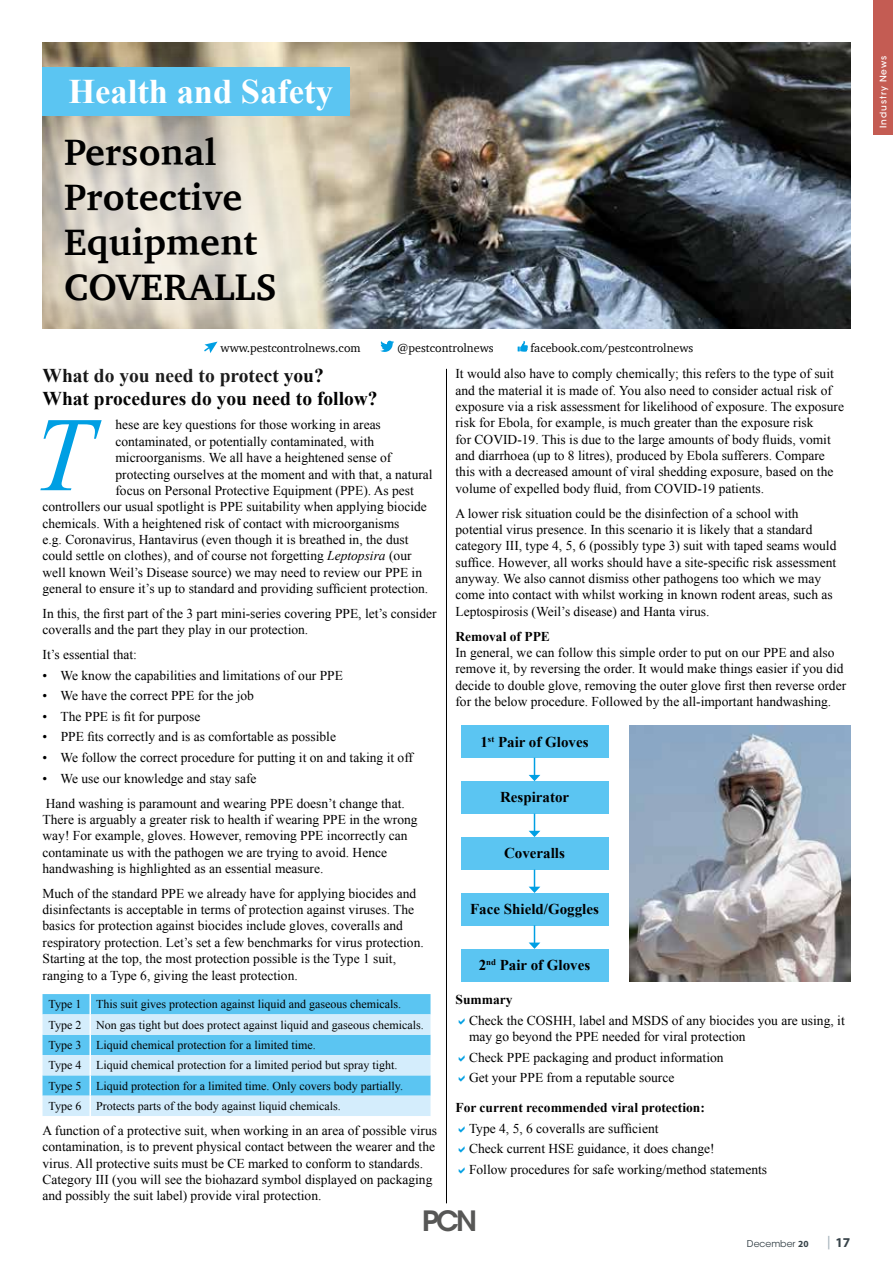
<style>
.page{position:relative;width:893px;height:1263px;background:#fff}
.page>*{position:absolute;margin:0;border:0;box-sizing:border-box;transform-origin:0 0}
.t1{font:italic 105.75px "Times New Roman";color:#009fe3}
.t2{font:700 37.65px/45.2px "Charter";letter-spacing:.01em;color:#000}
.t3{font:700 34.5px "Times New Roman";color:#fff}
.t4{font:600 27.75px "ITC Avant Garde Std";color:#575756}
.t5{font:700 19.5px/22.5px "Times New Roman";color:#000}
.t6{font:700 15px "Times New Roman";color:#000}
.t7{font:13.5px/16.4px "Times New Roman";color:#000}
.t8{font:700 13.5px "Times New Roman";color:#000}
.t9{font:700 13.5px "Myriad Pro";color:#364248}
.t10{font:12px/20.2px "Times New Roman";color:#000}
.t11{font:12px "Charter";color:#000}
.t12{font:9.3px "ITC Avant Garde Std";color:#364248}
.t13{font:500 9px "ITC Avant Garde Std";letter-spacing:.1em;color:#fff}
.s1{font-style:italic}
.s2{font-family:"Myriad Pro";font-weight:700}
.s3{font-family:"ITC Avant Garde Std";font-weight:400;color:#a5b3bb}
</style>
<div class="page">
<svg style="left:43px;top:994px;width:387px;height:122px;background:#98d9f7"></svg>
<hr style="left:89px;top:994px;width:2px;height:20px;background:#fff">
<hr style="left:89px;top:1014px;width:2px;height:21px;background:#fff">
<hr style="left:89px;top:1035px;width:2px;height:20px;background:#fff">
<hr style="left:89px;top:1055px;width:2px;height:20px;background:#fff">
<hr style="left:89px;top:1075px;width:2px;height:21px;background:#fff">
<hr style="left:89px;top:1096px;width:2px;height:20px;background:#fff">
<hr style="left:446px;top:369px;width:1px;height:834px;background:#000">
<div style="left:873px;top:0;width:20px;height:134px;background:#c45c53"></div>
<img style="left:393px;top:43px;width:457px;height:285px">
<img style="left:629px;top:725px;width:221px;height:256px">
<div style="left:0;top:20px;width:393px;height:402px;background:#fff;opacity:.75"></div>
<div style="left:461px;top:725px;width:147px;height:33px;background:#5bc5f2"></div>
<div style="left:461px;top:781px;width:147px;height:32px;background:#5bc5f2"></div>
<div style="left:461px;top:837px;width:147px;height:32px;background:#5bc5f2"></div>
<div style="left:461px;top:893px;width:147px;height:32px;background:#5bc5f2"></div>
<div style="left:461px;top:949px;width:147px;height:32px;background:#5bc5f2"></div>
<svg style="left:529px;top:758px;width:11px;height:23px"></svg>
<svg style="left:529px;top:813px;width:11px;height:24px"></svg>
<svg style="left:529px;top:869px;width:11px;height:24px"></svg>
<svg style="left:529px;top:925px;width:11px;height:24px"></svg>
<svg style="left:204px;top:342px;width:14px;height:11px"></svg>
<svg style="left:380px;top:341px;width:14px;height:11px"></svg>
<svg style="left:518px;top:341px;width:10px;height:11px"></svg>
<div style="left:43px;top:67px;width:307px;height:49px;background:#5bc5f2"></div>
<h3 class="t3" style="left:68px;top:68px;width:266px">Health and Safety</h3>
<h2 class="t2" style="left:64px;top:129px;width:214px">Personal<br>Protective<br>Equipment<br>COVERALLS</h2>
<p class="t11" style="left:220px;top:337px;width:142px">www.pestcontrolnews.com</p>
<p class="t11" style="left:397px;top:337px;width:98px">@pestcontrolnews</p>
<p class="t11" style="left:530px;top:337px;width:164px">facebook.com/pestcontrolnews</p>
<h3 class="t5" style="left:43px;top:364px;width:337px">What do you need to protect you?<br>What procedures do you need to follow?</h3>
<p class="t7" style="left:115px;top:417px;width:267px">hese are key questions for those working in areas</p>
<p class="t7" style="left:115px;top:433px;width:260px">contaminated, or potentially contaminated, with</p>
<p class="t7" style="left:115px;top:449px;width:277px">microorganisms. We all have a heightened sense of</p>
<p class="t7" style="left:115px;top:466px;width:319px">protecting ourselves at the moment and with that, a natural</p>
<p class="t7" style="left:115px;top:482px;width:300px">focus on Personal Protective Equipment (PPE). As pest</p>
<p class="t7" style="left:43px;top:498px;width:386px">controllers our usual spotlight is PPE suitability when applying biocide</p>
<p class="t7" style="left:43px;top:515px;width:358px">chemicals. With a heightened risk of contact with microorganisms</p>
<p class="t7" style="left:43px;top:531px;width:367px">e.g. Coronavirus, Hantavirus (even though it is breathed in, the dust</p>
<p class="t7" style="left:43px;top:547px;width:371px">could settle on clothes), and of course not forgetting <span class="s1">Leptopsira</span> (our</p>
<p class="t7" style="left:43px;top:564px;width:381px">well known Weil’s Disease source) we may need to review our PPE in</p>
<p class="t7" style="left:43px;top:580px;width:387px">general to ensure it’s up to standard and providing sufficient protection.</p>
<p class="t7" style="left:43px;top:605px;width:396px">In this, the first part of the 3 part mini-series covering PPE, let’s consider coveralls and the part they play in our protection.</p>
<p class="t7" style="left:43px;top:646px;width:96px">It’s essential that:</p>
<p class="t7" style="left:43px;top:667px;width:302px">• We know the capabilities and limitations of our PPE</p>
<p class="t7" style="left:43px;top:687px;width:213px">• We have the correct PPE for the job</p>
<p class="t7" style="left:43px;top:708px;width:159px">• The PPE is fit for purpose</p>
<p class="t7" style="left:43px;top:728px;width:295px">• PPE fits correctly and is as comfortable as possible</p>
<p class="t7" style="left:43px;top:749px;width:372px">• We follow the correct procedure for putting it on and taking it off</p>
<p class="t7" style="left:43px;top:765px;width:364px;line-height:24.9px">• We use our knowledge and stay safe<br>Hand washing is paramount and wearing PPE doesn’t change that.</p>
<p class="t7" style="left:43px;top:811px;width:377px">There is arguably a greater risk to health if wearing PPE in the wrong way! For example, gloves. However, removing PPE incorrectly can contaminate us with the pathogen we are trying to avoid. Hence handwashing is highlighted as an essential measure.</p>
<p class="t7" style="left:43px;top:885px;width:383px">Much of the standard PPE we already have for applying biocides and disinfectants is acceptable in terms of protection against viruses. The basics for protection against biocides include gloves, coveralls and respiratory protection. Let’s set a few benchmarks for virus protection.<br>Starting at the top, the most protection possible is the Type 1 suit, ranging to a Type 6, giving the least protection.</p>
<p class="t10" style="left:49px;top:994px;width:377px">Type 1 This suit gives protection against liquid and gaseous chemicals.<br>Type 2 Non gas tight but does protect against liquid and gaseous chemicals.<br>Type 3 Liquid chemical protection for a limited time.<br>Type 4 Liquid chemical protection for a limited period but spray tight.<br>Type 5 Liquid protection for a limited time. Only covers body partially.<br>Type 6 Protects parts of the body against liquid chemicals.</p>
<p class="t7" style="left:43px;top:1122px;width:396px">A function of a protective suit, when working in an area of possible virus contamination, is to prevent physical contact between the wearer and the virus. All protective suits must be CE marked to conform to standards.<br>Category III (you will see the biohazard symbol displayed on packaging and possibly the suit label) provide viral protection.</p>
<h1 class="t1" style="left:33px;top:382px;width:60px">T</h1>
<p class="t7" style="left:455px;top:365px;width:390px">It would also have to comply chemically; this refers to the type of suit and the material it is made of. You also need to consider actual risk of exposure via a risk assessment for likelihood of exposure. The exposure risk for Ebola, for example, is much greater than the exposure risk<br>for COVID-19. This is due to the large amounts of body fluids, vomit and diarrhoea (up to 8 litres), produced by Ebola sufferers. Compare this with a decreased amount of viral shedding exposure, based on the volume of expelled body fluid, from COVID-19 patients.</p>
<p class="t7" style="left:455px;top:505px;width:382px">A lower risk situation could be the disinfection of a school with potential virus presence. In this scenario it is likely that a standard category III, type 4, 5, 6 (possibly type 3) suit with taped seams would suffice. However, all works should have a site-specific risk assessment anyway. We also cannot dismiss other pathogens too which we may come into contact with whilst working in known rodent areas, such as Leptospirosis (Weil’s disease) and Hanta virus.</p>
<p class="t8" style="left:455px;top:627px;width:96px">Removal of PPE</p>
<p class="t7" style="left:455px;top:644px;width:392px">In general, we can follow this simple order to put on our PPE and also remove it, by reversing the order. It would make things easier if you did decide to double glove, removing the outer glove first then reverse order for the below procedure. Followed by the all-important handwashing.</p>
<p class="t6" style="left:480px;top:731px;width:110px">1<sup>st</sup> Pair of Gloves</p>
<p class="t6" style="left:500px;top:787px;width:71px">Respirator</p>
<p class="t6" style="left:504px;top:843px;width:62px">Coveralls</p>
<p class="t6" style="left:470px;top:899px;width:130px">Face Shield/Goggles</p>
<p class="t6" style="left:479px;top:955px;width:113px">2<sup>nd</sup> Pair of Gloves</p>
<p class="t8" style="left:455px;top:990px;width:58px">Summary</p>
<p class="t7" style="left:469px;top:1012px;width:377px">Check the COSHH, label and MSDS of any biocides you are using, it may go beyond the PPE needed for viral protection</p>
<p class="t7" style="left:469px;top:1047px;width:256px;line-height:20.5px">Check PPE packaging and product information<br>Get your PPE from a reputable source</p>
<p class="t8" style="left:455px;top:1098px;width:251px">For current recommended viral protection:</p>
<p class="t7" style="left:469px;top:1118px;width:300px;line-height:20.5px">Type 4, 5, 6 coveralls are sufficient<br>Check current HSE guidance, it does change!<br>Follow procedures for safe working/method statements</p>
<h3 class="t4" style="left:422px;top:1203px;width:57px">PCN</h3>
<p class="t12" style="left:747px;top:1238px;width:63px">December <span class="s2">20</span></p>
<p class="t9" style="left:825px;top:1233px;width:27px"><span class="s3">|</span>17</p>
<p class="t13" style="left:877px;top:128px;width:74px;rotate:-90deg">Industry News</p>
</div>
